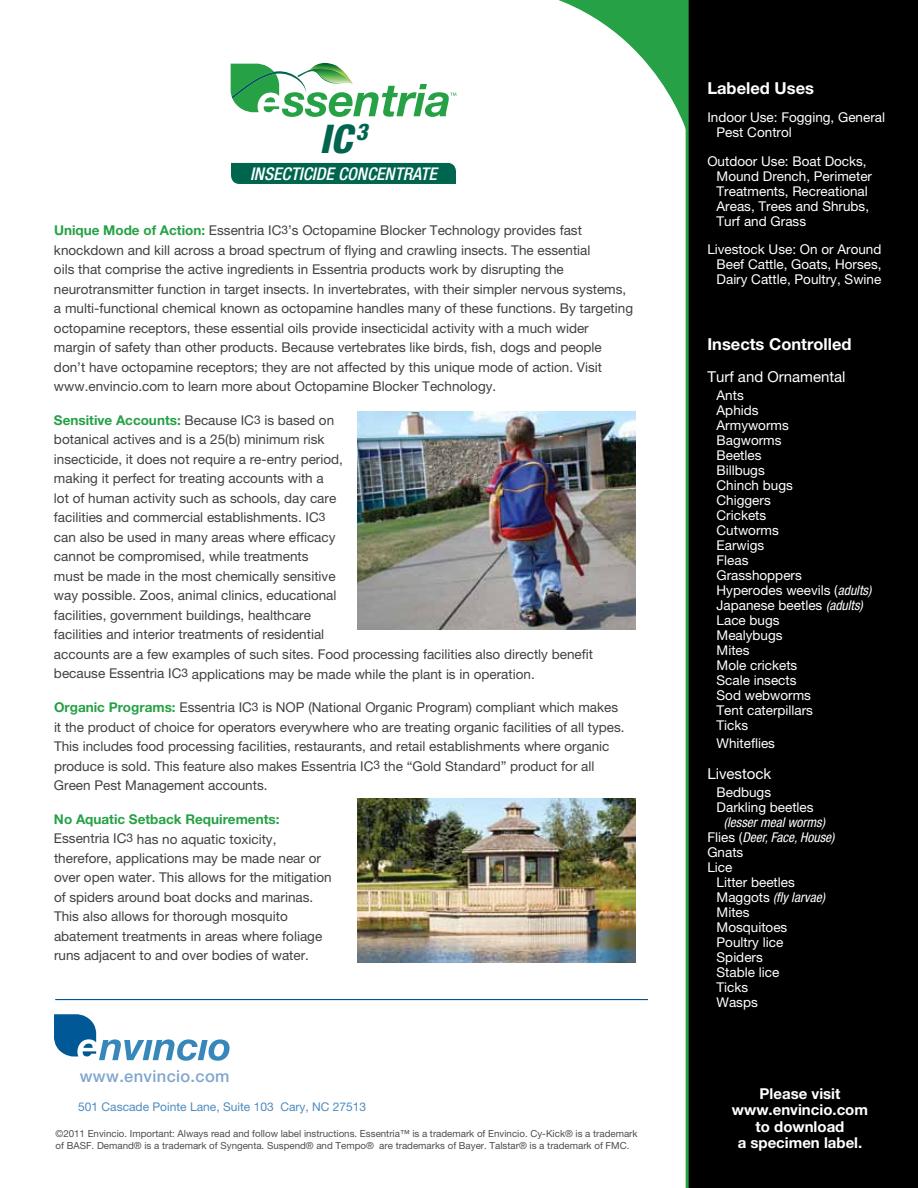
<style>
.page{position:relative;width:918px;height:1188px;background:#fff}
.page>*{position:absolute;margin:0;border:0;box-sizing:border-box;transform-origin:0 0}
.t1{font:italic 800 condensed 39.6px "Helvetica Neue";color:#00654f}
.t2{font:italic 500 condensed 17.55px "Helvetica Neue";color:#fff}
.t3{font:700 16.5px "Helvetica Neue";color:#fff}
.t4{font:500 16.5px "Helvetica Neue";letter-spacing:.02em;color:#81a6ce}
.t5{font:700 15px/16.5px "Helvetica Neue";color:#fff;text-align:center}
.t6{font:15px "Helvetica Neue";color:#fff}
.t7{font:13.5px/19.5px "Helvetica Neue";color:#414042}
.t8{font:13.5px/15px "Helvetica Neue";color:#fff}
.t9{font:italic condensed 13.5px "Helvetica Neue";color:#fff}
.t10{font:12px "Helvetica Neue";color:#4d8bbe}
.t11{font:9.75px/12px "Helvetica Neue";color:#4d4d4f}
.s1{font-weight:700;color:#26a146}
.s2{font-size:12px}
.s3{font-style:italic;font-stretch:condensed}
.s4{font-style:normal;font-stretch:normal}
</style>
<div class="page">
<svg style="left:558px;top:0;width:128px;height:134px"></svg>
<div style="left:687px;top:0;width:231px;height:1188px;background:#000"></div>
<svg style="left:54px;top:1014px;width:176px;height:47px"></svg>
<hr style="left:55px;top:999px;width:593px;height:1px;background:#005394">
<hr style="left:686px;top:0;width:3px;height:1188px;background:#26a146">
<svg style="left:230px;top:162px;width:227px;height:23px;background:#187460"></svg>
<svg style="left:231px;top:63px;width:225px;height:54px"></svg>
<img style="left:357px;top:411px;width:278px;height:219px">
<img style="left:357px;top:798px;width:278px;height:164px">
<h1 class="t1" style="left:319px;top:115px;width:50px">IC<sup>3</sup></h1>
<p class="t2" style="left:250px;top:163px;width:188px">INSECTICIDE CONCENTRATE</p>
<p class="t7" style="left:54px;top:221px;width:581px"><span class="s1">Unique Mode of Action:</span> Essentria IC<span class="s2">3</span>’s Octopamine Blocker Technology provides fast knockdown and kill across a broad spectrum of flying and crawling insects. The essential<br>oils that comprise the active ingredients in Essentria products work by disrupting the neurotransmitter function in target insects. In invertebrates, with their simpler nervous systems, a multi-functional chemical known as octopamine handles many of these functions. By targeting octopamine receptors, these essential oils provide insecticidal activity with a much wider margin of safety than other products. Because vertebrates like birds, fish, dogs and people don’t have octopamine receptors; they are not affected by this unique mode of action. Visit www.envincio.com to learn more about Octopamine Blocker Technology.</p>
<p class="t7" style="left:54px;top:410px;width:541px"><span class="s1">Sensitive Accounts:</span> Because IC<span class="s2">3</span> is based on<br>botanical actives and is a 25(b) minimum risk<br>insecticide, it does not require a re-entry period,<br>making it perfect for treating accounts with a<br>lot of human activity such as schools, day care<br>facilities and commercial establishments. IC<span class="s2">3<br></span>can also be used in many areas where efficacy<br>cannot be compromised, while treatments<br>must be made in the most chemically sensitive<br>way possible. Zoos, animal clinics, educational<br>facilities, government buildings, healthcare<br>facilities and interior treatments of residential<br>accounts are a few examples of such sites. Food processing facilities also directly benefit because Essentria IC<span class="s2">3</span> applications may be made while the plant is in operation.</p>
<p class="t7" style="left:54px;top:698px;width:572px"><span class="s1">Organic Programs:</span> Essentria IC<span class="s2">3</span> is NOP (National Organic Program) compliant which makes it the product of choice for operators everywhere who are treating organic facilities of all types.<br>This includes food processing facilities, restaurants, and retail establishments where organic produce is sold. This feature also makes Essentria IC<span class="s2">3</span> the “Gold Standard” product for all Green Pest Management accounts.</p>
<p class="t7" style="left:54px;top:809px;width:279px"><span class="s1">No Aquatic Setback Requirements:<br></span>Essentria IC<span class="s2">3</span> has no aquatic toxicity, therefore, applications may be made near or over open water. This allows for the mitigation of spiders around boat docks and marinas.<br>This also allows for thorough mosquito abatement treatments in areas where foliage runs adjacent to and over bodies of water.</p>
<p class="t4" style="left:80px;top:1066px;width:151px">www.envincio.com</p>
<p class="t10" style="left:78px;top:1100px;width:289px">501 Cascade Pointe Lane, Suite 103 Cary, NC 27513</p>
<p class="t11" style="left:56px;top:1127px;width:584px">©2011 Envincio. Important: Always read and follow label instructions. Essentria™ is a trademark of Envincio. Cy-Kick® is a trademark of BASF. Demand® is a trademark of Syngenta. Suspend® and Tempo® are trademarks of Bayer. Talstar® is a trademark of FMC.</p>
<p class="t3" style="left:707px;top:78px;width:108px">Labeled Uses</p>
<p class="t8" style="left:717px;top:110px;width:170px;text-indent:-9px">Indoor Use: Fogging, General<br>Pest Control</p>
<p class="t8" style="left:717px;top:153px;width:157px;text-indent:-9px">Outdoor Use: Boat Docks,<br>Mound Drench, Perimeter<br>Treatments, Recreational<br>Areas, Trees and Shrubs,<br>Turf and Grass</p>
<p class="t8" style="left:717px;top:242px;width:166px;text-align:justify;text-indent:-9px">Livestock Use: On or Around Beef Cattle, Goats, Horses, Dairy Cattle, Poultry, Swine</p>
<p class="t3" style="left:707px;top:334px;width:146px">Insects Controlled</p>
<p class="t6" style="left:707px;top:368px;width:140px">Turf and Ornamental</p>
<p class="t8" style="left:717px;top:387px;width:156px">Ants<br>Aphids<br>Armyworms<br>Bagworms<br>Beetles<br>Billbugs<br>Chinch bugs<br>Chiggers<br>Crickets<br>Cutworms<br>Earwigs<br>Fleas<br>Grasshoppers<br>Hyperodes weevils (<span class="s3">adults)<br></span>Japanese beetles <span class="s3">(adults)<br></span>Lace bugs<br>Mealybugs<br>Mites<br>Mole crickets<br>Scale insects<br>Sod webworms<br>Tent caterpillars<br>Ticks</p>
<p class="t8" style="left:717px;top:735px;width:60px">Whiteflies</p>
<p class="t6" style="left:707px;top:765px;width:65px">Livestock</p>
<p class="t8" style="left:717px;top:785px;width:99px">Bedbugs<br>Darkling beetles</p>
<p class="t9" style="left:724px;top:815px;width:103px">(lesser meal worms)</p>
<p class="t9" style="left:707px;top:830px;width:129px"><span class="s4">Flies (</span>Deer, Face, House)</p>
<p class="t8" style="left:707px;top:845px;width:38px">Gnats</p>
<p class="t8" style="left:707px;top:860px;width:27px">Lice</p>
<p class="t8" style="left:717px;top:875px;width:80px">Litter beetles</p>
<p class="t9" style="left:717px;top:890px;width:110px"><span class="s4">Maggots</span> (fly larvae)</p>
<p class="t8" style="left:717px;top:905px;width:35px">Mites</p>
<p class="t8" style="left:717px;top:920px;width:72px">Mosquitoes</p>
<p class="t8" style="left:717px;top:935px;width:68px">Poultry lice</p>
<p class="t8" style="left:717px;top:950px;width:48px">Spiders</p>
<p class="t8" style="left:717px;top:965px;width:64px">Stable lice</p>
<p class="t8" style="left:717px;top:980px;width:33px">Ticks</p>
<p class="t8" style="left:717px;top:995px;width:43px">Wasps</p>
<p class="t5" style="left:732px;top:1085px;width:138px">Please visit www.envincio.com to download<br>a specimen label.</p>
</div>
